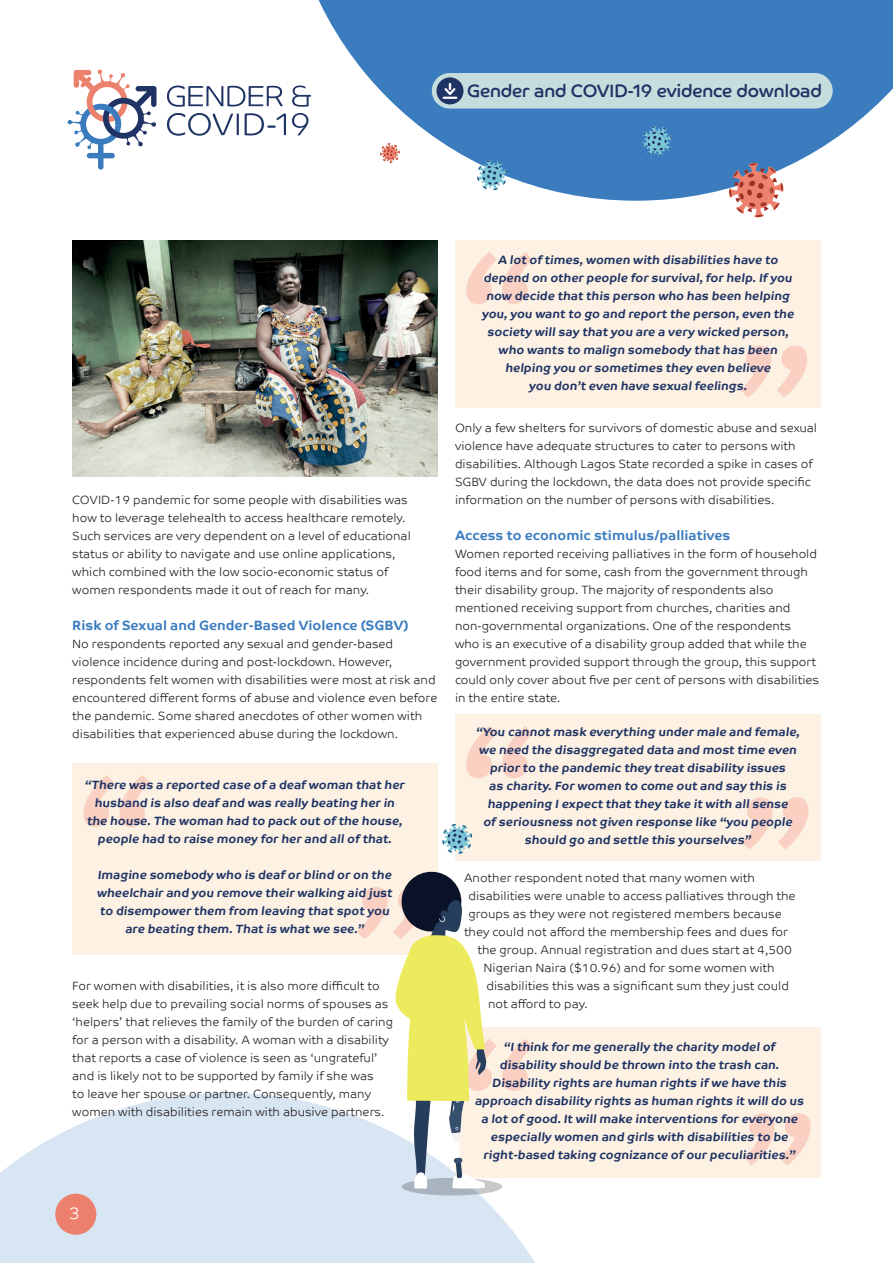
<style>
.page{position:relative;width:893px;height:1263px;background:#fff}
.page>*{position:absolute;margin:0;border:0;box-sizing:border-box;transform-origin:0 0}
.t1{font:18px "Co Headline";color:#1f3365}
.t2{font:300 16.5px "Co Headline";color:#fff}
.t3{font:700 13.5px "Co Text";color:#3b7cbf}
.t4{font:300 12px/18px "Co Text";color:#231f20}
.t5{font:700 12px/18px "Co Text";color:#1f3365;text-align:center}
</style>
<div class="page">
<svg style="left:285px;top:0;width:608px;height:201px;fill:#3b7cbf"></svg>
<svg style="left:729px;top:163px;width:55px;height:55px"></svg>
<svg style="left:380px;top:143px;width:20px;height:20px"></svg>
<svg style="left:642px;top:126px;width:30px;height:30px"></svg>
<svg style="left:477px;top:160px;width:30px;height:30px"></svg>
<svg style="left:0;top:1093px;width:535px;height:170px;background:#dce8f3"></svg>
<svg style="left:167px;top:86px;width:116px;height:21px"></svg>
<svg style="left:292px;top:86px;width:19px;height:21px"></svg>
<svg style="left:167px;top:113px;width:72px;height:23px"></svg>
<svg style="left:245px;top:113px;width:41px;height:22px"></svg>
<svg style="left:292px;top:113px;width:16px;height:22px"></svg>
<svg style="left:67px;top:69px;width:89px;height:101px"></svg>
<div style="left:432px;top:73px;width:401px;height:36px;background:#c6ddde;border-radius:18px"></div>
<div style="left:436px;top:77px;width:27px;height:27px;background:#1f3365;border-radius:50%"></div>
<svg style="left:442px;top:83px;width:16px;height:16px"></svg>
<div style="left:455px;top:240px;width:366px;height:168px;background:#fcf1e2"></div>
<svg style="left:466px;top:252px;width:67px;height:52px"></svg>
<svg style="left:741px;top:345px;width:66px;height:52px"></svg>
<img style="left:72px;top:240px;width:366px;height:236px">
<div style="left:455px;top:714px;width:366px;height:147px;background:#fcf1e2"></div>
<svg style="left:466px;top:726px;width:67px;height:52px"></svg>
<svg style="left:742px;top:797px;width:67px;height:52px"></svg>
<div style="left:455px;top:1027px;width:366px;height:151px;background:#fcf1e2"></div>
<svg style="left:744px;top:1113px;width:67px;height:52px"></svg>
<div style="left:72px;top:763px;width:366px;height:192px;background:#fcf1e2"></div>
<svg style="left:83px;top:775px;width:67px;height:52px"></svg>
<div style="left:55px;top:1194px;width:41px;height:41px;background:#ed806c;border-radius:50%"></div>
<svg style="left:402px;top:1178px;width:100px;height:17px"></svg>
<svg style="left:357px;top:871px;width:176px;height:318px"></svg>
<svg style="left:442px;top:824px;width:30px;height:30px"></svg>
<h1 class="t1" style="left:467px;top:81px;width:356px">Gender and COVID-19 evidence download</h1>
<p class="t5" style="left:482px;top:251px;width:316px">A lot of times,women with disabilities have to depend on other people for survival,for help.If you now decide that this person who has been helping you,you want to go and report the person,even the society willsay that you are a very wicked person, who wants to malign somebody that has been helping you or sometimes they even believe<br>you don’t even have sexualfeelings.</p>
<p class="t4" style="left:455px;top:419px;width:363px">Only a few shelters for survivors of domestic abuse and sexual violence have adequate structures to cater to persons with disabilities. Although Lagos State recorded a spike in cases of SGBV during the lockdown, the data does not provide specific information on the number of persons with disabilities.</p>
<p class="t3" style="left:455px;top:527px;width:277px">Access to economic stimulus/palliatives</p>
<p class="t4" style="left:455px;top:545px;width:366px">Women reported receiving palliatives in the form of household food items and for some, cash from the government through their disability group. The majority of respondents also mentioned receiving support from churches, charities and non-governmental organizations. One of the respondents<br>who is an executive of a disability group added that while the government provided support through the group, this support could only cover about five per cent of persons with disabilities in the entire state.</p>
<p class="t5" style="left:476px;top:723px;width:328px">“You cannot mask everything under male and female, we need the disaggregated data and most time even prior to the pandemic they treat disability issues<br>as charity.For women to come out and say this is happening Iexpect that they take it with allsense<br>of seriousness not given response like “you people should go and settle this yourselves”</p>
<p class="t4" style="left:72px;top:491px;width:340px">COVID-19 pandemic for some people with disabilities was how to leverage telehealth to access healthcare remotely.<br>Such services are very dependent on a level of educational status or ability to navigate and use online applications, which combined with the low socio-economic status of women respondents made it out of reach for many.</p>
<p class="t3" style="left:72px;top:617px;width:338px">Risk of Sexual and Gender-Based Violence (SGBV)</p>
<p class="t4" style="left:72px;top:635px;width:367px">No respondents reported any sexual and gender-based violence incidence during and post-lockdown. However, respondents felt women with disabilities were most at risk and encountered different forms of abuse and violence even before the pandemic. Some shared anecdotes of other women with disabilities that experienced abuse during the lockdown.</p>
<p class="t5" style="left:85px;top:776px;width:324px">“There was a reported case of a deaf woman that her husband is also deaf and was really beating her in the house.The woman had to pack out of the house, people had to raise money for her and allof that.</p>
<p class="t5" style="left:97px;top:866px;width:299px">Imagine somebody who is deaf or blind or on the wheelchair and you remove their walking aid just to disempower them from leaving that spot you are beating them.That is what we see.”</p>
<p class="t4" style="left:464px;top:869px;width:293px">Another respondent noted that many women with</p>
<p class="t4" style="left:468px;top:887px;width:329px">disabilities were unable to access palliatives through the</p>
<p class="t4" style="left:468px;top:905px;width:315px">groups as they were not registered members because</p>
<p class="t4" style="left:464px;top:923px;width:325px">they could not afford the membership fees and dues for</p>
<p class="t4" style="left:477px;top:941px;width:316px">the group. Annual registration and dues start at 4,500</p>
<p class="t4" style="left:483px;top:959px;width:293px">Nigerian Naira ($10.96) and for some women with</p>
<p class="t4" style="left:486px;top:977px;width:304px">disabilities this was a significant sum they just could</p>
<p class="t4" style="left:488px;top:995px;width:101px">not afford to pay.</p>
<p class="t4" style="left:72px;top:977px;width:322px">For women with disabilities, it is also more difficult to seek help due to prevailing social norms of spouses as ‘helpers’ that relieves the family of the burden of caring for a person with a disability. A woman with a disability that reports a case of violence is seen as ‘ungrateful’ and is likely not to be supported by family if she was<br>to leave her spouse or partner. Consequently, many women with disabilities remain with abusive partners.</p>
<p class="t5" style="left:475px;top:1037px;width:333px">“Ithink for me generally the charity modelof disability should be thrown into the trash can.<br>Disability rights are human rights if we have this approach disability rights as human rights it willdo us a lot of good.It willmake interventions for everyone especially women and girls with disabilities to be right-based taking cognizance of our peculiarities.”</p>
<h2 class="t2" style="left:70px;top:1203px;width:11px">3</h2>
</div>
